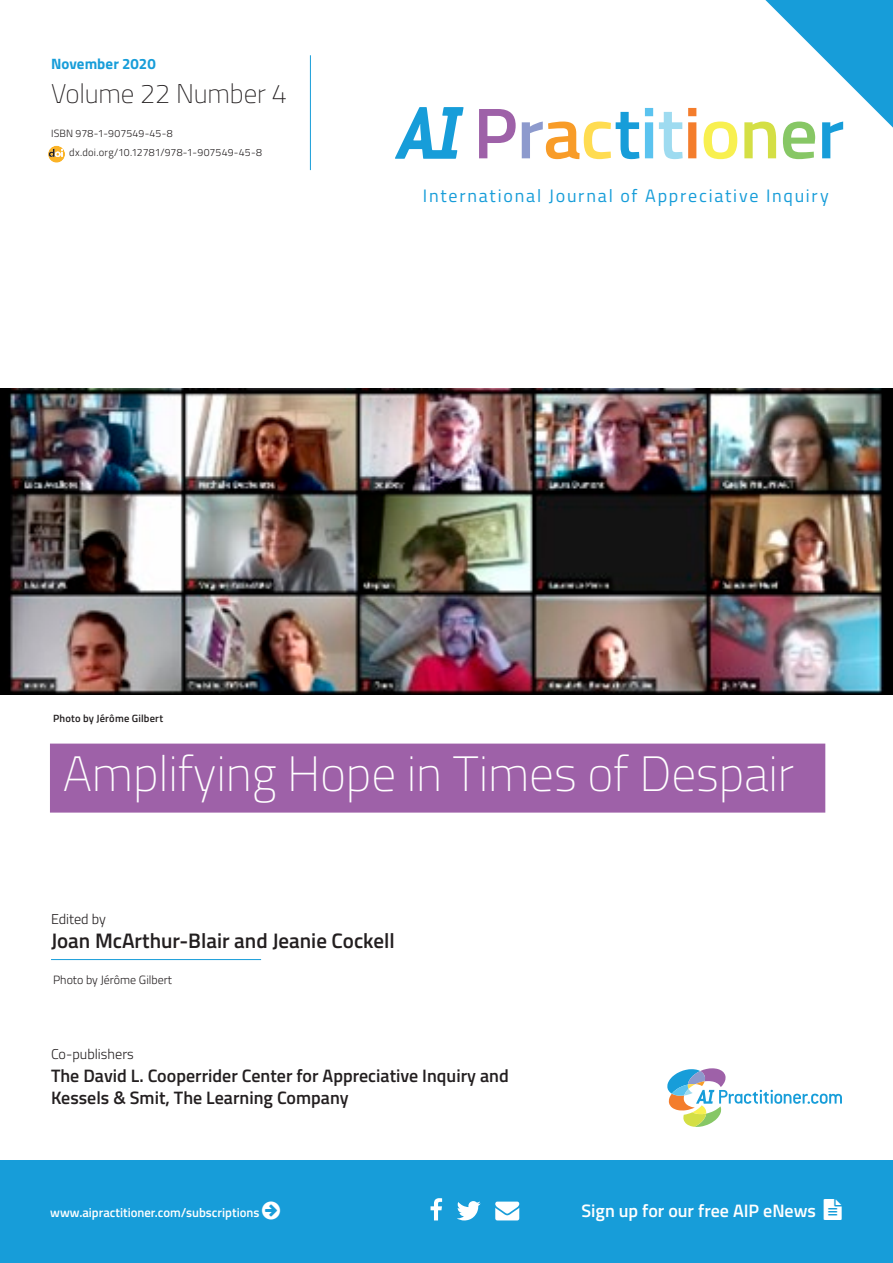
<style>
.page{position:relative;width:893px;height:1263px;background:#fff}
.page>*{position:absolute;margin:0;border:0;box-sizing:border-box;transform-origin:0 0}
.t1{font:600 72px "Titillium Web";letter-spacing:-.015em;color:#179dd9;scale:1.05 1}
.t2{font:100 49.5px "Titillium Web";letter-spacing:-.005em;color:#fff}
.t3{font:100 27px "Titillium Web";letter-spacing:-.01em;color:#231f20}
.t4{font:600 21px "Titillium Web";color:#231f20}
.t5{font:600 18px/22.5px "Titillium Web";color:#231f20}
.t6{font:18px "Titillium Web";letter-spacing:.095em;color:#179dd9}
.t7{font:600 18px "Titillium Web";color:#fff}
.t8{font:700 15px "Titillium Web";color:#179dd9}
.t9{font:300 14.25px "Titillium Web";color:#231f20}
.t10{font:600 12.75px "Titillium Web";color:#fff}
.t11{font:300 12px "Titillium Web";color:#231f20}
.t12{font:300 10.5px/19.5px "Titillium Web";letter-spacing:.015em;color:#231f20}
.t13{font:600 10.5px "Titillium Web";letter-spacing:.02em;color:#231f20}
.s1{color:#9e61a8}
.s2{color:#8d9acd}
.s3{color:#f89c28}
.s4{color:#ffdc51}
.s5{color:#5bc3ef}
.s6{color:#9edbf0}
.s7{color:#f47d2c}
.s8{color:#f8f050}
.s9{color:#d4df45}
.s10{color:#87c765}
.s11{font-family:"Merriweather";font-weight:400;font-size:21px;color:#179dd9}
</style>
<div class="page">
<div style="left:0;top:1161px;width:893px;height:102px;background:#179dd9"></div>
<svg style="left:667px;top:1068px;width:175px;height:59px"></svg>
<hr style="left:51px;top:959px;width:210px;height:1px;background:#179dd9">
<div style="left:50px;top:743px;width:775px;height:69px;background:#9e61a8"></div>
<svg style="left:765px;top:0;width:128px;height:128px"></svg>
<svg style="left:48px;top:146px;width:17px;height:17px"></svg>
<hr style="left:310px;top:55px;width:1px;height:115px;background:#179dd9">
<svg style="left:395px;top:107px;width:68px;height:52px"></svg>
<svg style="left:431px;top:1198px;width:11px;height:22px"></svg>
<svg style="left:495px;top:1201px;width:24px;height:19px"></svg>
<svg style="left:457px;top:1201px;width:24px;height:19px"></svg>
<img style="left:0;top:388px;width:893px;height:306px">
<p class="t8" style="left:51px;top:53px;width:106px">November 2020</p>
<h3 class="t3" style="left:51px;top:74px;width:238px">Volume 22 Number 4</h3>
<p class="t12" style="left:69px;top:123px;width:194px;text-indent:-18px">ISBN 978-1-907549-45-8 dx.doi.org/10.12781/978-1-907549-45-8</p>
<h1 class="t1" style="left:473px;top:79px;width:355px"><span class="s1">P</span><span class="s2">r</span><span class="s3">a</span><span class="s4">c</span>t<span class="s5">i</span><span class="s6">t</span><span class="s7">i</span><span class="s8">o</span><span class="s9">n</span><span class="s10">e</span>r</h1>
<p class="t6" style="left:423px;top:183px;width:407px">International Journal of Appreciative Inquiry</p>
<p class="t13" style="left:53px;top:710px;width:112px">Photo by Jérôme Gilbert</p>
<h2 class="t2" style="left:63px;top:739px;width:733px">Amplifying Hope in Times of Despair</h2>
<p class="t9" style="left:51px;top:909px;width:56px">Edited by</p>
<p class="t4" style="left:51px;top:925px;width:345px">Joan McArthur-Blair and Jeanie Cockell</p>
<p class="t11" style="left:53px;top:971px;width:120px">Photo by Jérôme Gilbert</p>
<p class="t9" style="left:51px;top:1044px;width:84px">Co-publishers</p>
<p class="t5" style="left:51px;top:1063px;width:459px">The David L. Cooperrider Center for Appreciative Inquiry and<br>Kessels &amp; Smit, The Learning Company</p>
<p class="t10" style="left:36px;top:1203px;width:225px"><span class="s11">•</span> www.aipractitioner.com/subscriptions</p>
<p class="t7" style="left:581px;top:1197px;width:236px">Sign up for our free AIP eNews</p>
</div>
